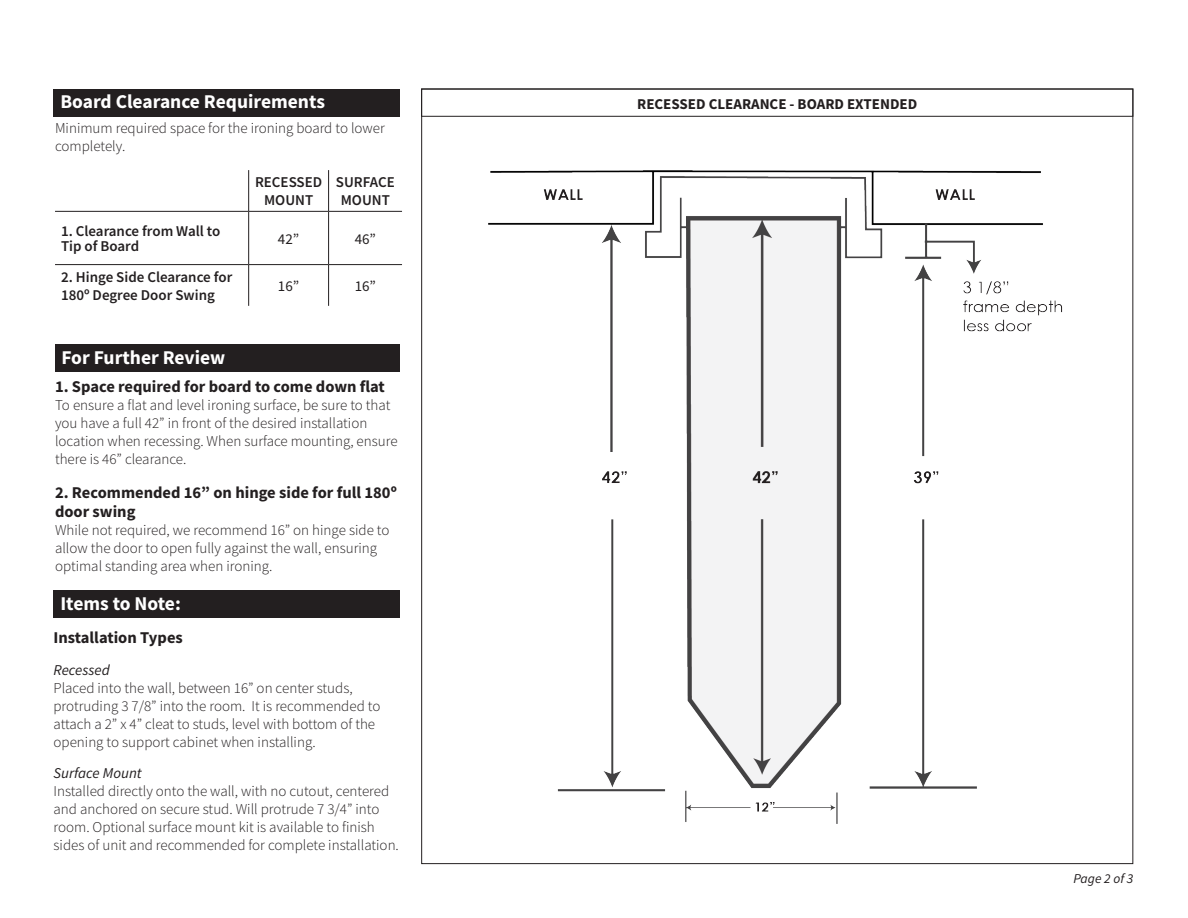
<style>
.page{position:relative;width:1188px;height:918px;background:#fff}
.page>*{position:absolute;margin:0;border:0;box-sizing:border-box;transform-origin:0 0}
.t1{font:700 19.5px "Source Sans Pro";color:#fff}
.Subtitle{font:700 16.5px "Source Sans Pro";color:#231f20}
.Explanation{font:700 16.5px "Source Sans Pro";color:#231f20}
.Explanation-2{font:300 15px/18px "Source Sans Pro";color:#231f20}
.t2{font:600 15px/15px "Source Sans Pro";color:#231f20}
.t3{font:700 15px "Source Sans Pro";color:#231f20}
.t4{font:15px "Source Sans Pro";color:#231f20}
.Explanation-3{font:italic 15px "Source Sans Pro";color:#231f20}
.Subtitle-2{font:italic 15px "Source Sans Pro";color:#231f20}
.t5{font:italic 13.5px "Source Sans Pro";color:#231f20}
</style>
<div class="page">
<div style="left:421px;top:89px;width:712px;height:28px;border:1px solid #231f20"></div>
<hr style="left:248px;top:170px;width:1px;height:41px;background:#231f20">
<hr style="left:328px;top:170px;width:1px;height:41px;background:#231f20">
<hr style="left:55px;top:211px;width:194px;height:1px;background:#231f20">
<hr style="left:249px;top:211px;width:80px;height:1px;background:#231f20">
<hr style="left:248px;top:212px;width:1px;height:52px;background:#231f20">
<hr style="left:329px;top:211px;width:73px;height:1px;background:#231f20">
<hr style="left:328px;top:212px;width:1px;height:52px;background:#231f20">
<hr style="left:55px;top:264px;width:194px;height:1px;background:#231f20">
<hr style="left:249px;top:264px;width:80px;height:1px;background:#231f20">
<hr style="left:248px;top:265px;width:1px;height:41px;background:#231f20">
<hr style="left:329px;top:264px;width:73px;height:1px;background:#231f20">
<hr style="left:328px;top:265px;width:1px;height:41px;background:#231f20">
<div style="left:53px;top:89px;width:347px;height:28px;background:#231f20"></div>
<div style="left:55px;top:344px;width:345px;height:28px;background:#231f20"></div>
<div style="left:53px;top:590px;width:347px;height:27px;background:#231f20"></div>
<img style="left:488px;top:171px;width:575px;height:653px">
<p class="t1" style="left:60px;top:88px;width:266px">Board Clearance Requirements</p>
<p class="Explanation-2" style="left:55px;top:119px;width:331px">Minimum required space for the ironing board to lower completely.</p>
<p class="t2" style="left:255px;top:175px;width:69px">RECESSED</p>
<p class="t2" style="left:264px;top:193px;width:51px">MOUNT</p>
<p class="t2" style="left:336px;top:175px;width:60px">SURFACE</p>
<p class="t2" style="left:341px;top:193px;width:51px">MOUNT</p>
<p class="t2" style="left:61px;top:223px;width:161px">1. Clearance from Wall to<br>Tip of Board</p>
<p class="t4" style="left:278px;top:229px;width:23px">42”</p>
<p class="t4" style="left:355px;top:229px;width:23px">46”</p>
<p class="t2" style="left:61px;top:268px;width:173px;line-height:18px">2. Hinge Side Clearance for<br>180º Degree Door Swing</p>
<p class="t4" style="left:278px;top:276px;width:23px">16”</p>
<p class="t4" style="left:355px;top:276px;width:23px">16”</p>
<p class="t1" style="left:61px;top:344px;width:165px">For Further Review</p>
<p class="Subtitle" style="left:55px;top:376px;width:331px">1. Space required for board to come down flat</p>
<p class="Explanation-2" style="left:55px;top:396px;width:344px">To ensure a flat and level ironing surface, be sure to that you have a full 42” in front of the desired installation location when recessing. When surface mounting, ensure there is 46” clearance.</p>
<p class="Subtitle" style="left:55px;top:481px;width:343px">2. Recommended 16” on hinge side for full 180º</p>
<p class="Subtitle" style="left:55px;top:501px;width:82px">door swing</p>
<p class="Explanation-2" style="left:55px;top:521px;width:336px">While not required, we recommend 16” on hinge side to allow the door to open fully against the wall, ensuring optimal standing area when ironing.</p>
<p class="t1" style="left:60px;top:590px;width:122px">Items to Note:</p>
<p class="Explanation" style="left:53px;top:626px;width:131px">Installation Types</p>
<p class="Subtitle-2" style="left:53px;top:660px;width:58px">Recessed</p>
<p class="Explanation-2" style="left:53px;top:679px;width:328px">Placed into the wall, between 16” on center studs, protruding 3 7/8” into the room. It is recommended to attach a 2” x 4” cleat to studs, level with bottom of the opening to support cabinet when installing.</p>
<p class="Explanation-3" style="left:53px;top:764px;width:90px">Surface Mount</p>
<p class="Explanation-2" style="left:53px;top:782px;width:347px">Installed directly onto the wall, with no cutout, centered and anchored on secure stud. Will protrude 7 3/4” into room. Optional surface mount kit is available to finish sides of unit and recommended for complete installation.</p>
<p class="t3" style="left:637px;top:94px;width:282px">RECESSED CLEARANCE - BOARD EXTENDED</p>
<p class="t5" style="left:1074px;top:870px;width:61px">Page 2 of 3</p>
</div>
